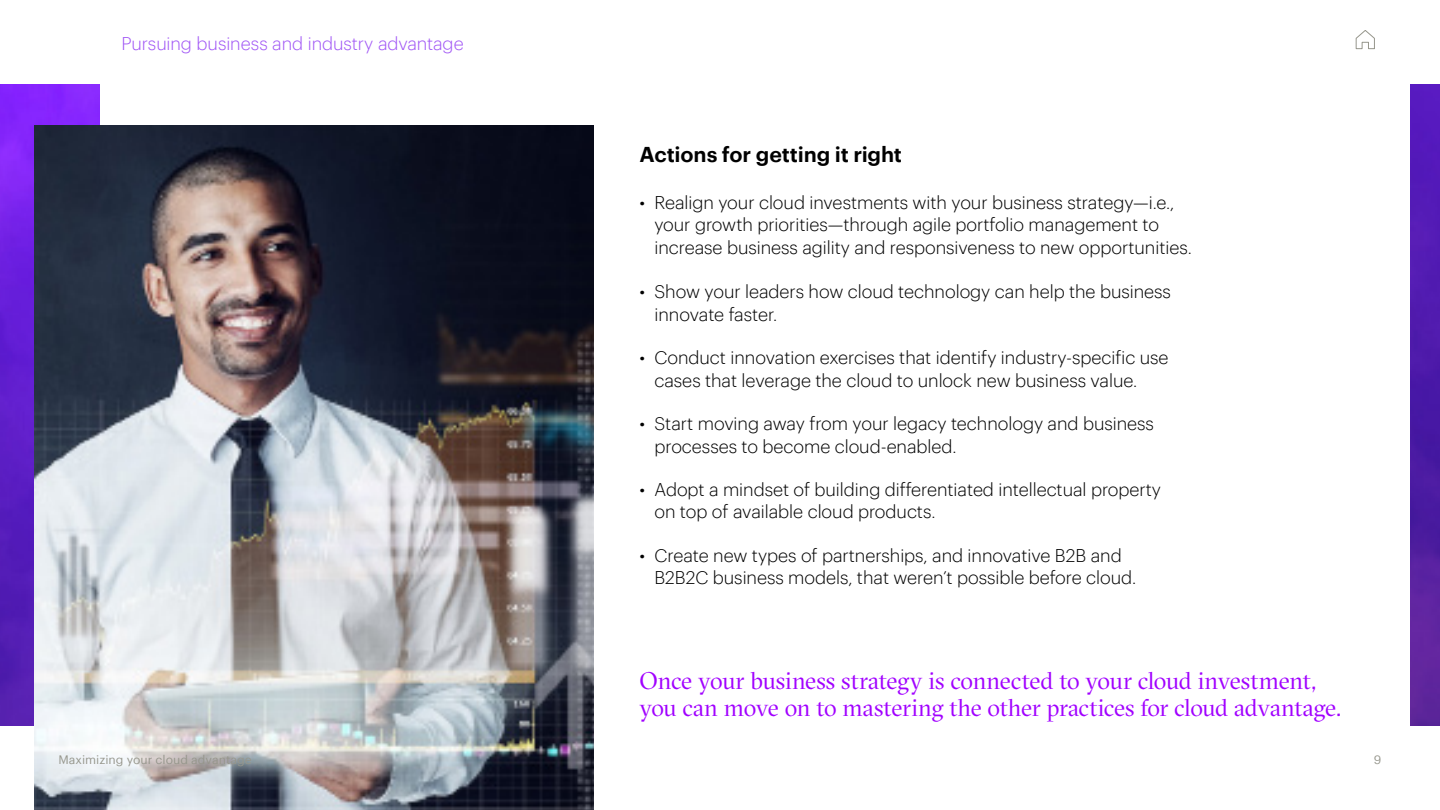
<style>
.page{position:relative;width:1440px;height:810px;background:#fff}
.page>*{position:absolute;margin:0;border:0;box-sizing:border-box;transform-origin:0 0}
._16pt__GT_S_Fine__Pu{font:24px/27px "GT Sectra Fine";letter-spacing:-.01em;color:#a100ff}
._16pt__G_Semibold__b{font:600 21px "Graphik";letter-spacing:-.01em;color:#000}
.t1{font:300 18px/22.5px "Graphik";letter-spacing:-.005em;color:#000}
._12pt__G_Light__blac{font:300 18px "Graphik";letter-spacing:-.01em;color:#a055f5}
.t2{font:12px "Graphik";color:#96968c}
</style>
<div class="page">
<svg style="left:1355px;top:30px;width:20px;height:19px"></svg>
<img style="left:0;top:85px;width:99px;height:640px">
<img style="left:1410px;top:85px;width:30px;height:640px">
<img style="left:34px;top:126px;width:560px;height:684px">
<p class="_12pt__G_Light__blac" style="left:122px;top:31px;width:344px">Pursuing business and industry advantage</p>
<p class="_16pt__G_Semibold__b" style="left:639px;top:138px;width:264px">Actions for getting it right</p>
<p class="t1" style="left:654px;top:189px;width:539px;text-indent:-15px">• Realign your cloud investments with your business strategy—i.e., your growth priorities—through agile portfolio management to increase business agility and responsiveness to new opportunities.</p>
<p class="t1" style="left:654px;top:279px;width:518px;text-indent:-15px">• Show your leaders how cloud technology can help the business innovate faster.</p>
<p class="t1" style="left:654px;top:345px;width:516px;text-indent:-15px">• Conduct innovation exercises that identify industry-specific use cases that leverage the cloud to unlock new business value.</p>
<p class="t1" style="left:654px;top:411px;width:501px;text-indent:-15px">• Start moving away from your legacy technology and business processes to become cloud-enabled.</p>
<p class="t1" style="left:654px;top:477px;width:508px;text-indent:-15px">• Adopt a mindset of building differentiated intellectual property on top of available cloud products.</p>
<p class="t1" style="left:654px;top:543px;width:483px;text-indent:-15px">• Create new types of partnerships, and innovative B2B and<br>B2B2C business models, that weren’t possible before cloud.</p>
<p class="_16pt__GT_S_Fine__Pu" style="left:639px;top:668px;width:704px">Once your business strategy is connected to your cloud investment, you can move on to mastering the other practices for cloud advantage.</p>
<p class="t2" style="left:58px;top:750px;width:195px">Maximizing your cloud advantage</p>
<p class="t2" style="left:1374px;top:750px;width:9px">9</p>
</div>
